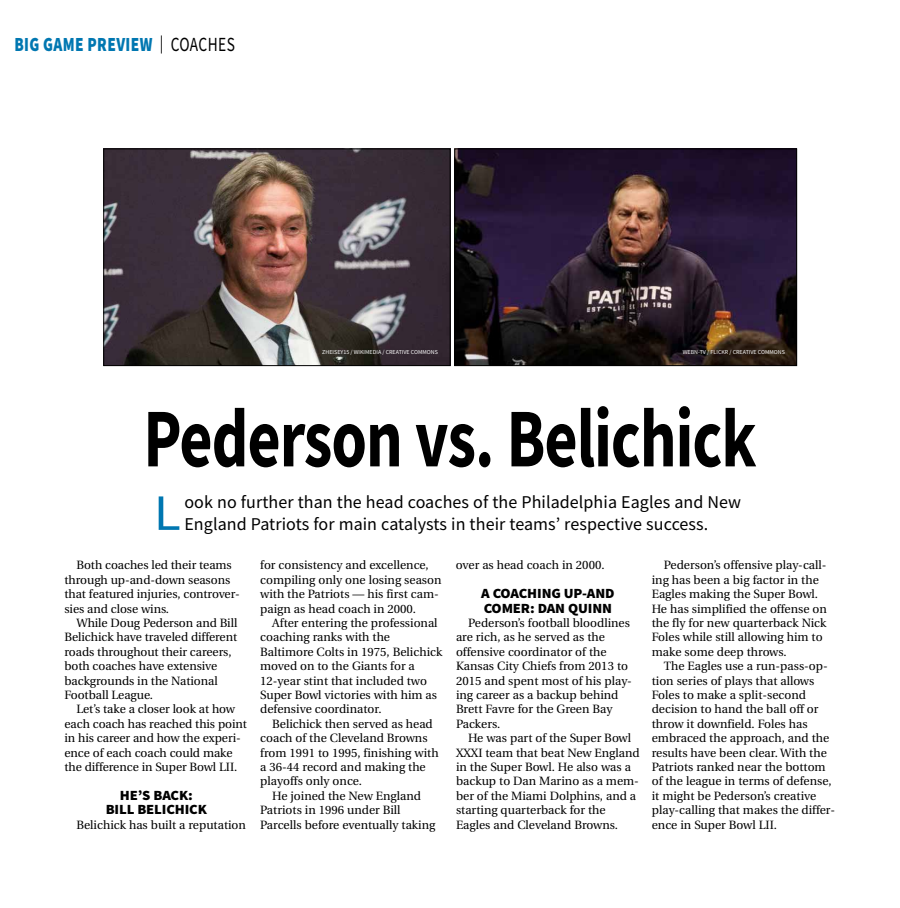
<style>
.page{position:relative;width:900px;height:908px;background:#fff}
.page>*{position:absolute;margin:0;border:0;box-sizing:border-box;transform-origin:0 0}
.t1{font:700 83.4px "Source Sans Pro";letter-spacing:-.015em;color:#000;scale:.77 1}
.t2{font:50.9px "Source Sans Pro";color:#0077b1;scale:1.1 1}
.t3{font:900 20px "Source Sans Pro";letter-spacing:.025em;color:#0077b1;scale:.77 1}
.t4{font:18px/21.6px "Source Sans Pro";letter-spacing:.005em;color:#000}
.t5{font:900 14px/14.4px "Source Sans Pro";letter-spacing:-.01em;color:#000;text-align:center;scale:1.05 1}
.t6{font:12px/14.4px "Utopia";color:#000}
.t7{font:6px "Source Sans Pro";color:#fff}
.s1{font-weight:400;font-size:18px;color:#000}
.s2{font-weight:400;color:#000}
</style>
<div class="page">
<img style="left:456px;top:151px;width:339px;height:213px">
<div style="left:454px;top:149px;width:343px;height:217px;border:1px solid #000"></div>
<img style="left:105px;top:151px;width:343px;height:213px">
<div style="left:103px;top:149px;width:347px;height:217px;border:1px solid #000"></div>
<h3 class="t3" style="left:14px;top:31px;width:288px">BIG GAME PREVIEW <span class="s1">|</span> <span class="s2">COACHES</span></h3>
<p class="t7" style="left:322px;top:348px;width:117px">ZHEISEY15 / WIKIMEDIA / CREATIVE COMMONS</p>
<p class="t7" style="left:683px;top:348px;width:104px">WEBN-TV / FLICKR / CREATIVE COMMONS</p>
<h1 class="t1" style="left:143px;top:382px;width:798px">Pederson vs. Belichick</h1>
<h2 class="t2" style="left:154px;top:480px;width:26px">L</h2>
<h3 class="t4" style="left:184px;top:491px;width:558px">ook no further than the head coaches of the Philadelphia Eagles and New<br>England Patriots for main catalysts in their teams’ respective success.</h3>
<p class="t6" style="left:64px;top:558px;width:177px;text-indent:12px">Both coaches led their teams through up-and-down seasons that featured injuries, controver&shy;sies and close wins.</p>
<p class="t6" style="left:64px;top:615px;width:174px;text-indent:12px">While Doug Pederson and Bill<br>Belichick have traveled different roads throughout their careers, both coaches have extensive backgrounds in the National<br>Football League.</p>
<p class="t6" style="left:64px;top:702px;width:184px;text-indent:12px">Let’s take a closer look at how each coach has reached this point in his career and how the experi&shy;ence of each coach could make the difference in Super Bowl LII.</p>
<p class="t5" style="left:106px;top:787px;width:98px">HE’S BACK:<br>BILL BELICHICK</p>
<p class="t6" style="left:76px;top:817px;width:171px">Belichick has built a reputation</p>
<p class="t6" style="left:260px;top:558px;width:183px">for consistency and excellence, compiling only one losing season with the Patriots — his first cam&shy;paign as head coach in 2000.</p>
<p class="t6" style="left:260px;top:615px;width:184px;text-indent:12px">After entering the professional coaching ranks with the<br>Baltimore Colts in 1975, Belichick moved on to the Giants for a<br>12-year stint that included two<br>Super Bowl victories with him as defensive coordinator.</p>
<p class="t6" style="left:260px;top:716px;width:180px;text-indent:12px">Belichick then served as head coach of the Cleveland Browns from 1991 to 1995, finishing with a 36-44 record and making the playoffs only once.</p>
<p class="t6" style="left:260px;top:788px;width:177px;text-indent:12px">He joined the New England<br>Patriots in 1996 under Bill<br>Parcells before eventually taking</p>
<p class="t6" style="left:456px;top:558px;width:150px">over as head coach in 2000.</p>
<p class="t5" style="left:481px;top:586px;width:128px;text-align:left">A COACHING UP-AND<br>COMER: DAN QUINN</p>
<p class="t6" style="left:456px;top:615px;width:177px;text-indent:12px">Pederson’s football bloodlines are rich, as he served as the offensive coordinator of the<br>Kansas City Chiefs from 2013 to<br>2015 and spent most of his play&shy;ing career as a backup behind<br>Brett Favre for the Green Bay<br>Packers.</p>
<p class="t6" style="left:456px;top:731px;width:185px;text-indent:12px">He was part of the Super Bowl<br>XXXI team that beat New England in the Super Bowl. He also was a backup to Dan Marino as a mem&shy;ber of the Miami Dolphins, and a starting quarterback for the<br>Eagles and Cleveland Browns.</p>
<p class="t6" style="left:652px;top:558px;width:177px;text-indent:12px">Pederson’s offensive play-call&shy;ing has been a big factor in the<br>Eagles making the Super Bowl.<br>He has simplified the offense on the fly for new quarterback Nick<br>Foles while still allowing him to make some deep throws.</p>
<p class="t6" style="left:652px;top:659px;width:185px;text-indent:12px">The Eagles use a run-pass-op&shy;tion series of plays that allows<br>Foles to make a split-second decision to hand the ball off or throw it downfield. Foles has embraced the approach, and the results have been clear. With the<br>Patriots ranked near the bottom of the league in terms of defense, it might be Pederson’s creative play-calling that makes the differ&shy;ence in Super Bowl LII.</p>
</div>
